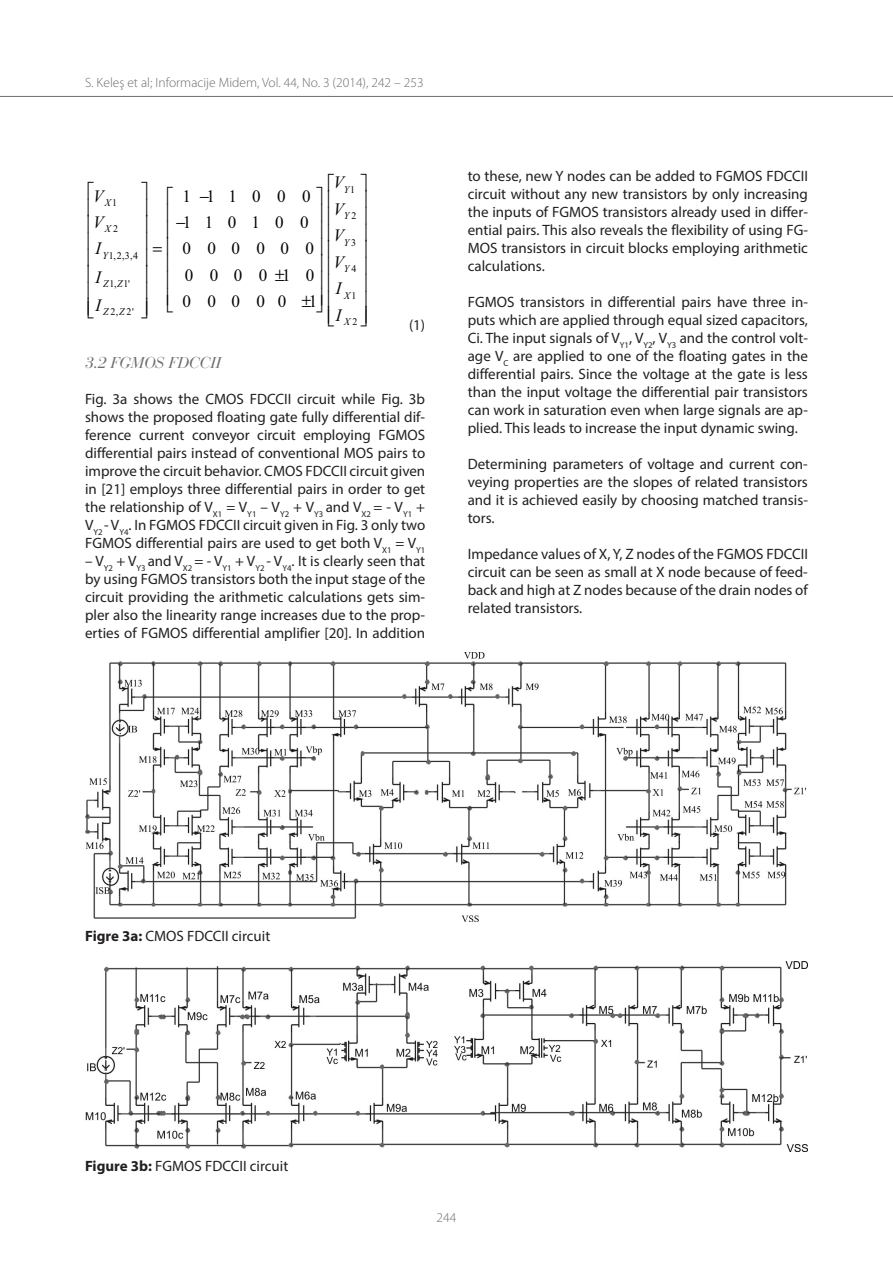
<style>
.page{position:relative;width:893px;height:1263px;background:#fff}
.page>*{position:absolute;margin:0;border:0;box-sizing:border-box;transform-origin:0 0}
.t1{font:17.4px "Times New Roman";letter-spacing:.9em;color:#050504}
.t2{font:italic 17.4px "Times New Roman";color:#050504}
.t3{font:italic 16.5px "Bauer Bod DEE";color:#6c6d70}
.t4{font:15px/18px "Myriad Pro";color:#231f20;text-align:justify}
.t5{font:300 13.5px "Myriad Pro";color:#6c6d70}
.t6{font:italic 10.2px "Times New Roman";color:#050504}
.t7{font:10.2px "Times New Roman";color:#050504}
.s1{font-style:normal}
.s2{font-style:italic}
.s3{font-weight:700}
</style>
<div class="page">
<hr style="left:0;top:96px;width:893px;height:1px;background:#6c6d70">
<img style="left:85px;top:653px;width:721px;height:268px">
<img style="left:85px;top:962px;width:723px;height:189px">
<p class="t5" style="left:85px;top:75px;width:340px">S. Keleş et al; Informacije Midem, Vol. 44, No. 3 (2014), 242 – 253</p>
<p class="t2" style="left:93px;top:184px;width:12px">V</p>
<p class="t6" style="left:105px;top:195px;width:14px">X<span class="s1">1</span></p>
<p class="t2" style="left:93px;top:210px;width:12px">V</p>
<p class="t6" style="left:105px;top:222px;width:15px">X<span class="s1">2</span></p>
<p class="t2" style="left:95px;top:237px;width:7px">I</p>
<p class="t7" style="left:102px;top:252px;width:37px"><span class="s2">Y</span>1,2,3,4</p>
<p class="t2" style="left:95px;top:265px;width:7px">I</p>
<p class="t7" style="left:109px;top:280px;width:22px">1, 1'</p>
<p class="t6" style="left:103px;top:276px;width:21px">Z Z</p>
<p class="t2" style="left:95px;top:293px;width:7px">I</p>
<p class="t7" style="left:111px;top:308px;width:25px">2, 2'</p>
<p class="t6" style="left:103px;top:305px;width:23px">Z Z</p>
<p class="t1" style="left:182px;top:190px;width:130px">111000</p>
<p class="t1" style="left:183px;top:216px;width:127px">110100</p>
<p class="t1" style="left:183px;top:243px;width:133px">000000</p>
<p class="t1" style="left:185px;top:269px;width:131px">000010</p>
<p class="t1" style="left:183px;top:295px;width:105px">00000</p>
<p class="t1" style="left:309px;top:295px;width:10px">1</p>
<p class="t2" style="left:334px;top:171px;width:12px">V</p>
<p class="t6" style="left:344px;top:182px;width:13px">Y<span class="s1">1</span></p>
<p class="t2" style="left:334px;top:197px;width:12px">V</p>
<p class="t6" style="left:344px;top:209px;width:14px">Y<span class="s1">2</span></p>
<p class="t2" style="left:334px;top:223px;width:12px">V</p>
<p class="t6" style="left:344px;top:235px;width:14px">Y<span class="s1">3</span></p>
<p class="t2" style="left:334px;top:250px;width:12px">V</p>
<p class="t6" style="left:344px;top:262px;width:14px">Y<span class="s1">4</span></p>
<p class="t2" style="left:336px;top:276px;width:7px">I</p>
<p class="t6" style="left:344px;top:288px;width:14px">X<span class="s1">1</span></p>
<p class="t2" style="left:336px;top:303px;width:7px">I</p>
<p class="t6" style="left:344px;top:315px;width:15px">X<span class="s1">2</span></p>
<p class="t4" style="left:409px;top:316px;width:18px">(1)</p>
<p class="t3" style="left:85px;top:353px;width:138px">3.2 FGMOS FDCCII</p>
<p class="t4" style="left:85px;top:389px;width:342px">Fig. 3a shows the CMOS FDCCII circuit while Fig. 3b shows the proposed floating gate fully differential dif&shy;ference current conveyor circuit employing FGMOS differential pairs instead of conventional MOS pairs to improve the circuit behavior. CMOS FDCCII circuit given in [21] employs three differential pairs in order to get the relationship of V<sub>X1</sub> = V<sub>Y1</sub> – V<sub>Y2</sub> + V<sub>Y3</sub> and V<sub>X2</sub> = - V<sub>Y1</sub> + V<sub>Y2</sub> - V<sub>Y4</sub>. In FGMOS FDCCII circuit given in Fig. 3 only two FGMOS differential pairs are used to get both V<sub>X1</sub> = V<sub>Y1</sub></p>
<p class="t4" style="left:85px;top:551px;width:342px">– V<sub>Y2</sub> + V<sub>Y3</sub> and V<sub>X2</sub> = - V<sub>Y1</sub> + V<sub>Y2</sub> - V<sub>Y4</sub>. It is clearly seen that by using FGMOS transistors both the input stage of the circuit providing the arithmetic calculations gets sim&shy;pler also the linearity range increases due to the prop&shy;erties of FGMOS differential amplifier [20]. In addition</p>
<p class="t4" style="left:468px;top:167px;width:342px">to these, new Y nodes can be added to FGMOS FDCCII circuit without any new transistors by only increasing the inputs of FGMOS transistors already used in differ&shy;ential pairs. This also reveals the flexibility of using FG-MOS transistors in circuit blocks employing arithmetic calculations.</p>
<p class="t4" style="left:468px;top:293px;width:342px">FGMOS transistors in differential pairs have three in&shy;puts which are applied through equal sized capacitors, Ci. The input signals of V<sub>Y1</sub>, V<sub>Y2</sub>, V<sub>Y3</sub> and the control volt&shy;age V<sub>C</sub> are applied to one of the floating gates in the differential pairs. Since the voltage at the gate is less than the input voltage the differential pair transistors can work in saturation even when large signals are ap&shy;plied. This leads to increase the input dynamic swing.</p>
<p class="t4" style="left:468px;top:455px;width:342px">Determining parameters of voltage and current con&shy;veying properties are the slopes of related transistors and it is achieved easily by choosing matched transis&shy;tors.</p>
<p class="t4" style="left:468px;top:545px;width:342px">Impedance values of X, Y, Z nodes of the FGMOS FDCCII circuit can be seen as small at X node because of feed&shy;back and high at Z nodes because of the drain nodes of related transistors.</p>
<p class="t4" style="left:85px;top:927px;width:187px"><span class="s3">Figre 3a:</span> CMOS FDCCII circuit</p>
<p class="t4" style="left:85px;top:1157px;width:205px"><span class="s3">Figure 3b:</span> FGMOS FDCCII circuit</p>
<p class="t5" style="left:437px;top:1210px;width:21px">244</p>
</div>
